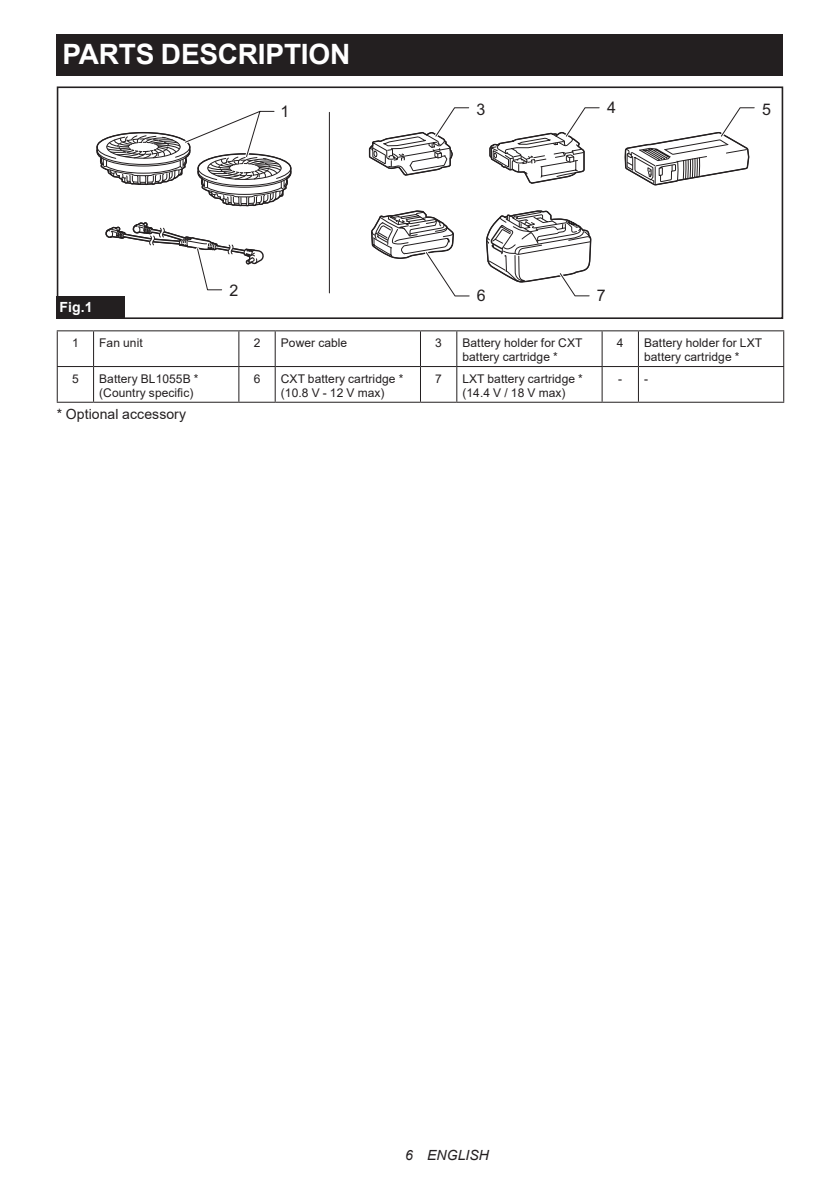
<style>
.page{position:relative;width:840px;height:1191px;background:#fff}
.page>*{position:absolute;margin:0;border:0;box-sizing:border-box;transform-origin:0 0}
.t1{font:700 28px "Arial";letter-spacing:-.01em;color:#fff}
.t2{font:16px "Arial";color:#231f20}
.t3{font:14px "Arial";letter-spacing:.005em;color:#231f20}
.t4{font:italic 14px "Arial";letter-spacing:.005em;color:#231f20}
.t5{font:700 14px "Arial";color:#fff}
.t6{font:12px/14px "Arial";letter-spacing:.005em;color:#231f20}
</style>
<div class="page">
<div style="left:57px;top:34px;width:725px;height:41px;background:#231f20"></div>
<hr style="left:329px;top:112px;width:1px;height:181px;background:#231f20">
<div style="left:57px;top:86px;width:725px;height:233px;border:2px solid #231f20"></div>
<svg style="left:96px;top:110px;width:196px;height:181px"></svg>
<svg style="left:368px;top:107px;width:102px;height:69px"></svg>
<svg style="left:485px;top:86px;width:271px;height:233px"></svg>
<svg style="left:371px;top:210px;width:99px;height:87px"></svg>
<div style="left:57px;top:296px;width:68px;height:23px;background:#231f20"></div>
<hr style="left:57px;top:330px;width:36px;height:1px;background:#231f20">
<hr style="left:57px;top:331px;width:1px;height:35px;background:#231f20">
<hr style="left:93px;top:330px;width:146px;height:1px;background:#231f20">
<hr style="left:93px;top:331px;width:1px;height:35px;background:#231f20">
<hr style="left:239px;top:330px;width:36px;height:1px;background:#231f20">
<hr style="left:238px;top:331px;width:1px;height:35px;background:#231f20">
<hr style="left:275px;top:330px;width:145px;height:1px;background:#231f20">
<hr style="left:274px;top:331px;width:1px;height:35px;background:#231f20">
<hr style="left:420px;top:330px;width:36px;height:1px;background:#231f20">
<hr style="left:420px;top:331px;width:1px;height:35px;background:#231f20">
<hr style="left:456px;top:330px;width:145px;height:1px;background:#231f20">
<hr style="left:456px;top:331px;width:1px;height:35px;background:#231f20">
<hr style="left:601px;top:330px;width:37px;height:1px;background:#231f20">
<hr style="left:601px;top:331px;width:1px;height:35px;background:#231f20">
<hr style="left:638px;top:330px;width:145px;height:1px;background:#231f20">
<hr style="left:637px;top:331px;width:1px;height:35px;background:#231f20">
<hr style="left:782px;top:331px;width:1px;height:35px;background:#231f20">
<hr style="left:57px;top:366px;width:36px;height:1px;background:#231f20">
<hr style="left:57px;top:367px;width:1px;height:35px;background:#231f20">
<hr style="left:93px;top:366px;width:146px;height:1px;background:#231f20">
<hr style="left:93px;top:367px;width:1px;height:35px;background:#231f20">
<hr style="left:239px;top:366px;width:36px;height:1px;background:#231f20">
<hr style="left:238px;top:367px;width:1px;height:35px;background:#231f20">
<hr style="left:275px;top:366px;width:145px;height:1px;background:#231f20">
<hr style="left:274px;top:367px;width:1px;height:35px;background:#231f20">
<hr style="left:420px;top:366px;width:36px;height:1px;background:#231f20">
<hr style="left:420px;top:367px;width:1px;height:35px;background:#231f20">
<hr style="left:456px;top:366px;width:145px;height:1px;background:#231f20">
<hr style="left:456px;top:367px;width:1px;height:35px;background:#231f20">
<hr style="left:601px;top:366px;width:37px;height:1px;background:#231f20">
<hr style="left:601px;top:367px;width:1px;height:35px;background:#231f20">
<hr style="left:638px;top:366px;width:145px;height:1px;background:#231f20">
<hr style="left:637px;top:367px;width:1px;height:35px;background:#231f20">
<hr style="left:782px;top:367px;width:1px;height:35px;background:#231f20">
<hr style="left:57px;top:402px;width:36px;height:1px;background:#231f20">
<hr style="left:93px;top:402px;width:146px;height:1px;background:#231f20">
<hr style="left:239px;top:402px;width:36px;height:1px;background:#231f20">
<hr style="left:275px;top:402px;width:145px;height:1px;background:#231f20">
<hr style="left:420px;top:402px;width:36px;height:1px;background:#231f20">
<hr style="left:456px;top:402px;width:145px;height:1px;background:#231f20">
<hr style="left:601px;top:402px;width:37px;height:1px;background:#231f20">
<hr style="left:638px;top:402px;width:145px;height:1px;background:#231f20">
<h1 class="t1" style="left:62px;top:34px;width:289px">PARTS DESCRIPTION</h1>
<h2 class="t2" style="left:280px;top:101px;width:10px">1</h2>
<h2 class="t2" style="left:476px;top:99px;width:10px">3</h2>
<h2 class="t2" style="left:606px;top:97px;width:10px">4</h2>
<h2 class="t2" style="left:761px;top:99px;width:10px">5</h2>
<h2 class="t2" style="left:229px;top:280px;width:10px">2</h2>
<h2 class="t2" style="left:476px;top:285px;width:10px">6</h2>
<h2 class="t2" style="left:596px;top:285px;width:10px">7</h2>
<p class="t5" style="left:60px;top:297px;width:34px">Fig.1</p>
<p class="t6" style="left:72px;top:335px;width:8px">1</p>
<p class="t6" style="left:99px;top:335px;width:45px">Fan unit</p>
<p class="t6" style="left:253px;top:335px;width:8px">2</p>
<p class="t6" style="left:281px;top:335px;width:68px">Power cable</p>
<p class="t6" style="left:435px;top:335px;width:8px">3</p>
<p class="t6" style="left:462px;top:335px;width:121px">Battery holder for CXT battery cartridge *</p>
<p class="t6" style="left:616px;top:335px;width:8px">4</p>
<p class="t6" style="left:643px;top:335px;width:119px">Battery holder for LXT battery cartridge *</p>
<p class="t6" style="left:72px;top:371px;width:8px">5</p>
<p class="t6" style="left:99px;top:371px;width:101px">Battery BL1055B * (Country specific)</p>
<p class="t6" style="left:253px;top:371px;width:8px">6</p>
<p class="t6" style="left:281px;top:371px;width:124px">CXT battery cartridge * (10.8 V - 12 V max)</p>
<p class="t6" style="left:435px;top:371px;width:8px">7</p>
<p class="t6" style="left:462px;top:371px;width:122px">LXT battery cartridge * (14.4 V / 18 V max)</p>
<p class="t6" style="left:618px;top:371px;width:31px">- -</p>
<p class="t3" style="left:57px;top:404px;width:131px">* Optional accessory</p>
<p class="t4" style="left:405px;top:1146px;width:85px">6 ENGLISH</p>
</div>
